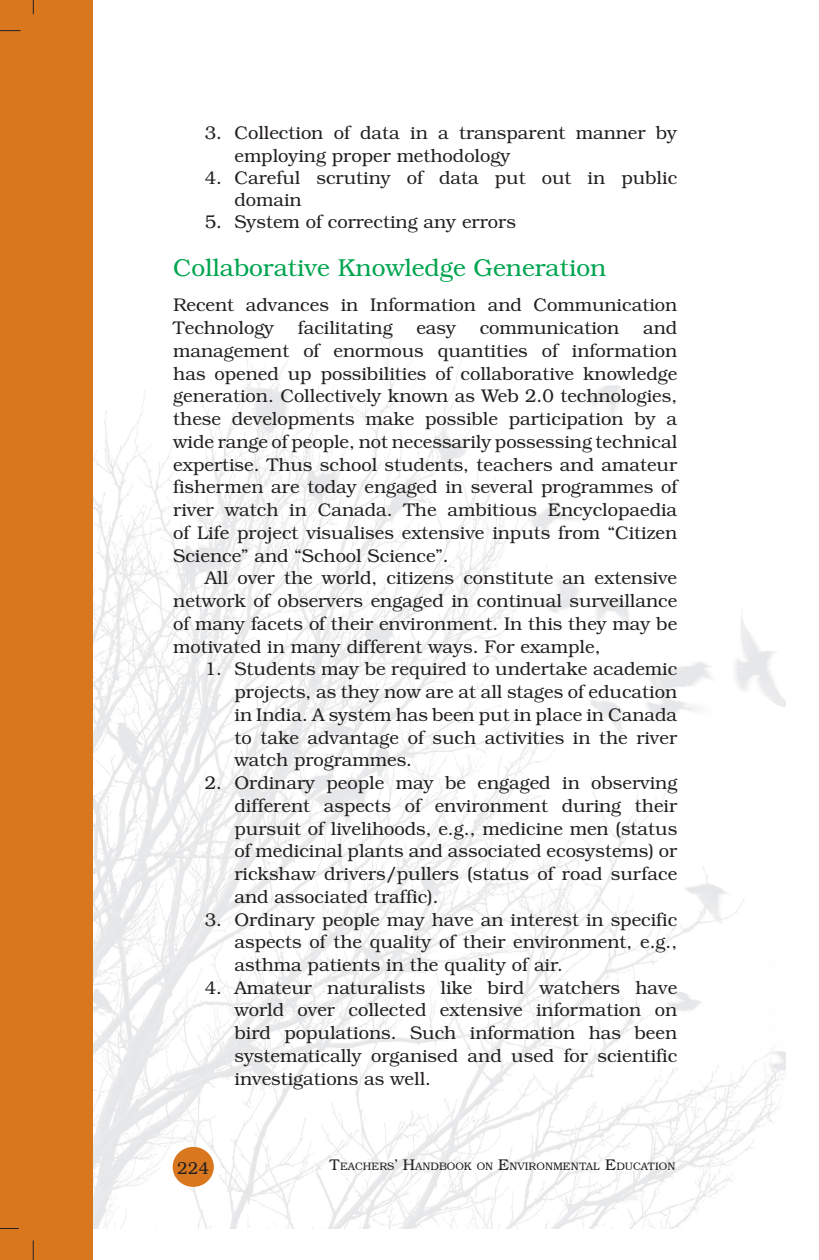
<style>
.page{position:relative;width:819px;height:1260px;background:#fff}
.page>*{position:absolute;margin:0;border:0;box-sizing:border-box;transform-origin:0 0}
.t1{font:300 24.5px "Bookman";color:#00a54f}
.t2{font:300 18.38px/22.8px "Bookman";color:#231f20;text-align:justify}
.t3{font:300 17.5px "Bookman IT Cby BT";color:#231f20}
.t4{font:300 11.03px "Bookman IT Cby BT";color:#231f20}
.s1{font-size:15.75px}
</style>
<div class="page">
<img style="left:93px;top:319px;width:693px;height:909px">
<div style="left:0;top:0;width:93px;height:1260px;background:#d9771f"></div>
<div style="left:173px;top:1147px;width:41px;height:40px;background:#d9771f;border-radius:50%"></div>
<svg style="left:0;top:1228px;width:19px;height:1px"></svg>
<svg style="left:33px;top:1240px;width:1px;height:20px"></svg>
<svg style="left:0;top:30px;width:21px;height:1px"></svg>
<svg style="left:33px;top:0;width:1px;height:14px"></svg>
<p class="t2" style="left:234px;top:122px;width:444px;line-height:22.1px;text-indent:-30px">3. Collection of data in a transparent manner by employing proper methodology</p>
<p class="t2" style="left:234px;top:166px;width:444px;line-height:22.1px;text-indent:-30px">4. Careful scrutiny of data put out in public domain</p>
<p class="t2" style="left:205px;top:210px;width:313px">5. System of correcting any errors</p>
<h3 class="t1" style="left:173px;top:253px;width:435px">Collaborative Knowledge Generation</h3>
<p class="t2" style="left:173px;top:294px;width:506px">Recent advances in Information and Communication<br>Technology</p>
<p class="t2" style="left:298px;top:316px;width:96px">facilitating</p>
<p class="t2" style="left:416px;top:316px;width:41px">easy</p>
<p class="t2" style="left:480px;top:316px;width:141px">communication</p>
<p class="t2" style="left:173px;top:316px;width:506px;text-indent:470px">and management of enormous quantities of information has opened up possibilities of collaborative knowledge generation. Collectively known as Web 2.0 technologies, these developments make possible participation by a wide range of people, not necessarily possessing technical expertise. Thus school students, teachers and amateur fishermen are today engaged in several programmes of river watch in Canada. The ambitious Encyclopaedia of Life project visualises extensive inputs from “Citizen Science” and “School Science”.</p>
<p class="t2" style="left:173px;top:567px;width:506px;text-indent:31px">All over the world, citizens constitute an extensive network of observers engaged in continual surveillance of many facets of their environment. In this they may be motivated in many different ways. For example,</p>
<p class="t2" style="left:234px;top:658px;width:444px;text-indent:-30px">1. Students may be required to undertake academic projects, as they now are at all stages of education in India. A system has been put in place in Canada to take advantage of such activities in the river watch programmes.</p>
<p class="t2" style="left:234px;top:771px;width:444px;text-indent:-30px">2. Ordinary people may be engaged in observing different aspects of environment during their pursuit of livelihoods, e.g., medicine men (status of medicinal plants and associated ecosystems) or rickshaw drivers/pullers (status of road surface and associated traffic).</p>
<p class="t2" style="left:234px;top:908px;width:444px;text-indent:-30px">3. Ordinary people may have an interest in specific aspects of the quality of their environment, e.g., asthma patients in the quality of air.</p>
<p class="t2" style="left:234px;top:976px;width:444px;text-indent:-30px">4. Amateur naturalists like bird watchers have world over collected extensive information on bird populations. Such information has been systematically organised and used for scientific investigations as well.</p>
<p class="t3" style="left:177px;top:1158px;width:33px">224</p>
<p class="t4" style="left:329px;top:1160px;width:348px"><span class="s1">T</span>EACHERS<span class="s1">’ H</span>ANDBOOK ON <span class="s1">E</span>NVIRONMENTAL <span class="s1">E</span>DUCATION</p>
</div>
